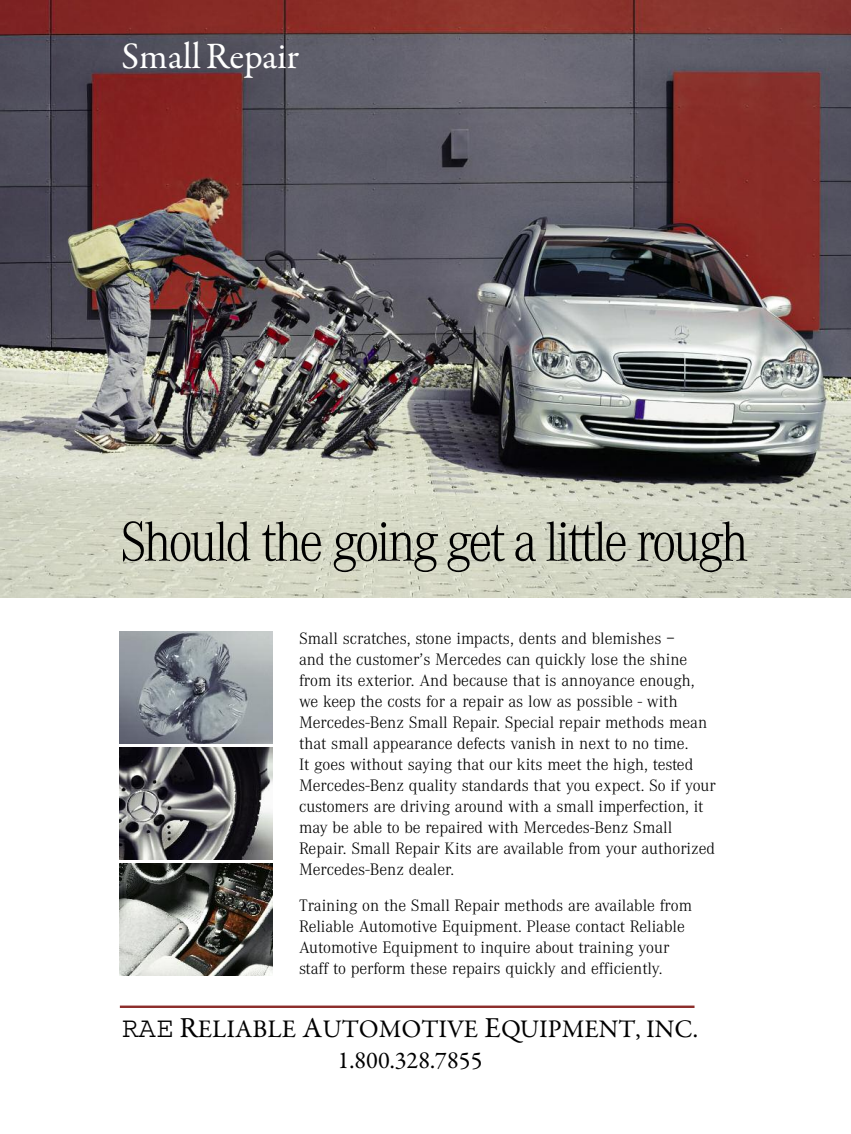
<style>
.page{position:relative;width:851px;height:1134px;background:#fff}
.page>*{position:absolute;margin:0;border:0;box-sizing:border-box;transform-origin:0 0}
.t1{font:300 58.5px "Corporate A";letter-spacing:-.05em;color:#000;scale:.9 1}
.t2{font:37.5px "Garamond Premr Pro";color:#fff}
.t3{font:25.5px "Garamond Premr Pro";color:#000}
.t4{font:24.3px "Garamond Premr Pro";color:#000}
.t5{font:300 17.25px/21px "Corporate A";color:#000}
.s1{font-family:"Courier";font-size:29.1px}
.s2{font-size:29.1px}
</style>
<div class="page">
<hr style="left:120px;top:1006px;width:574px;height:2px;background:#8d2e2b">
<img style="left:0;top:0;width:850px;height:597px">
<img style="left:120px;top:632px;width:152px;height:112px">
<img style="left:120px;top:747px;width:152px;height:113px">
<img style="left:120px;top:863px;width:152px;height:112px">
<h2 class="t2" style="left:121px;top:41px;width:179px">SmallRepair</h2>
<h1 class="t1" style="left:120px;top:506px;width:700px">Should the going get a little rough</h1>
<p class="t5" style="left:299px;top:627px;width:418px">Small scratches, stone impacts, dents and blemishes –<br>and the customer’s Mercedes can quickly lose the shine from its exterior. And because that is annoyance enough, we keep the costs for a repair as low as possible - with Mercedes-Benz Small Repair. Special repair methods mean that small appearance defects vanish in next to no time.<br>It goes without saying that our kits meet the high, tested Mercedes-Benz quality standards that you expect. So if your customers are driving around with a small imperfection, it may be able to be repaired with Mercedes-Benz Small Repair. Small Repair Kits are available from your authorized Mercedes-Benz dealer.</p>
<p class="t5" style="left:299px;top:895px;width:394px">Training on the Small Repair methods are available from Reliable Automotive Equipment. Please contact Reliable Automotive Equipment to inquire about training your staff to perform these repairs quickly and efficiently.</p>
<h3 class="t3" style="left:122px;top:1019px;width:577px"><span class="s1">RAE</span> <span class="s2">R</span>ELIABLE <span class="s2">A</span>UTOMOTIVE <span class="s2">E</span>QUIPMENT, INC.</h3>
<h3 class="t4" style="left:337px;top:1051px;width:146px">1.800.328.7855</h3>
</div>
